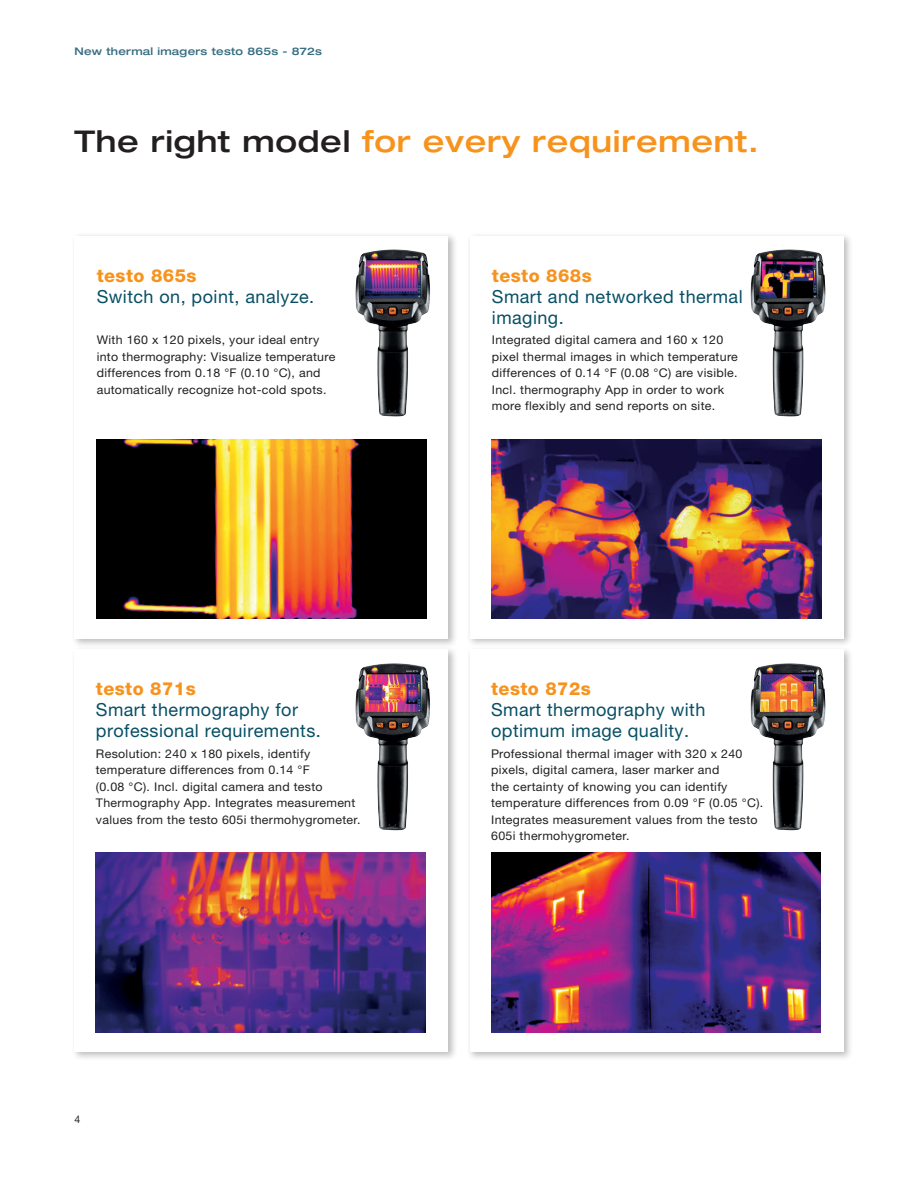
<style>
.page{position:relative;width:918px;height:1188px;background:#fff}
.page>*{position:absolute;margin:0;border:0;box-sizing:border-box;transform-origin:0 0}
.Headline{font:500 expanded 30px "Helvetica Neue LTW1 G";letter-spacing:.025em;color:#f7931d}
.Subline{font:18px/21px "Helvetica Neue LTW1 G";letter-spacing:.025em;color:#074f64}
.Subline-2{font:800 18px "Helvetica Neue LTW1 G";letter-spacing:.025em;color:#f7931d}
.Copy_8_5_pt{font:12px/16.5px "Helvetica Neue LTW1 G";letter-spacing:.025em;color:#231f20}
.Rubrik{font:500 expanded 10.5px "Helvetica Neue LTW1 G";letter-spacing:.025em;color:#356c81}
.t1{font:10.5px "Helvetica Neue LTW1 G";color:#231f20}
.s1{color:#231f20}
</style>
<div class="page">
<div style="left:71px;top:646px;width:387px;height:416px;background:#231f20;opacity:.3"></div>
<div style="left:74px;top:650px;width:374px;height:402px;background:#fff"></div>
<div style="left:71px;top:233px;width:387px;height:415px;background:#231f20;opacity:.3"></div>
<div style="left:74px;top:236px;width:374px;height:402px;background:#fff"></div>
<div style="left:466px;top:646px;width:387px;height:415px;background:#231f20;opacity:.3"></div>
<div style="left:470px;top:650px;width:374px;height:402px;background:#fff"></div>
<div style="left:466px;top:232px;width:387px;height:416px;background:#231f20;opacity:.3"></div>
<div style="left:470px;top:236px;width:374px;height:402px;background:#fff"></div>
<img style="left:97px;top:439px;width:329px;height:180px">
<img style="left:96px;top:853px;width:329px;height:179px">
<img style="left:492px;top:439px;width:329px;height:180px">
<img style="left:491px;top:853px;width:329px;height:179px">
<img style="left:355px;top:250px;width:75px;height:166px">
<img style="left:751px;top:250px;width:74px;height:166px">
<img style="left:355px;top:664px;width:75px;height:166px">
<img style="left:751px;top:664px;width:74px;height:166px">
<p class="Rubrik" style="left:74px;top:44px;width:249px">New thermal imagers testo 865s - 872s</p>
<p class="Headline" style="left:74px;top:122px;width:686px"><span class="s1">The right model</span> for every requirement.</p>
<p class="Subline-2" style="left:97px;top:265px;width:101px">testo 865s</p>
<p class="Subline" style="left:97px;top:286px;width:219px">Switch on, point, analyze.</p>
<p class="Copy_8_5_pt" style="left:97px;top:332px;width:240px">With 160 x 120 pixels, your ideal entry into thermography: Visualize temperature differences from 0.18 °F (0.10 °C), and automatically recognize hot-cold spots.</p>
<p class="Subline-2" style="left:96px;top:678px;width:101px">testo 871s</p>
<p class="Subline" style="left:96px;top:699px;width:226px">Smart thermography for professional requirements.</p>
<p class="Copy_8_5_pt" style="left:96px;top:745px;width:266px">Resolution: 240 x 180 pixels, identify temperature differences from 0.14 °F<br>(0.08 °C). Incl. digital camera and testo Thermography App. Integrates measurement values from the testo 605i thermohygrometer.</p>
<p class="t1" style="left:74px;top:1113px;width:7px">4</p>
<p class="Subline-2" style="left:492px;top:265px;width:101px">testo 868s</p>
<p class="Subline" style="left:492px;top:286px;width:252px">Smart and networked thermal imaging.</p>
<p class="Copy_8_5_pt" style="left:492px;top:332px;width:248px">Integrated digital camera and 160 x 120 pixel thermal images in which temperature differences of 0.14 °F (0.08 °C) are visible.<br>Incl. thermography App in order to work more flexibly and send reports on site.</p>
<p class="Subline-2" style="left:491px;top:678px;width:101px">testo 872s</p>
<p class="Subline" style="left:491px;top:699px;width:216px">Smart thermography with optimum image quality.</p>
<p class="Copy_8_5_pt" style="left:491px;top:745px;width:274px">Professional thermal imager with 320 x 240 pixels, digital camera, laser marker and<br>the certainty of knowing you can identify temperature differences from 0.09 °F (0.05 °C).<br>Integrates measurement values from the testo 605i thermohygrometer.</p>
</div>
